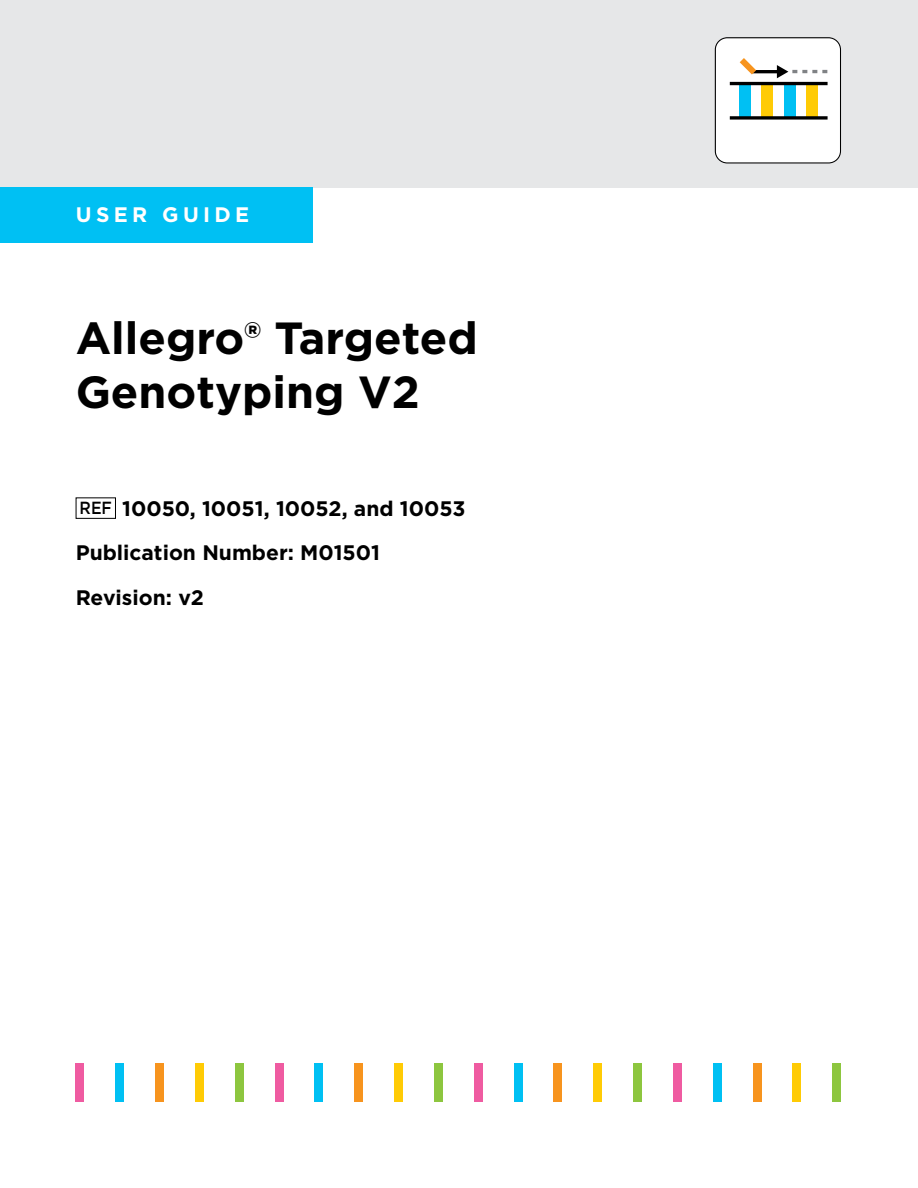
<style>
.page{position:relative;width:918px;height:1188px;background:#fff}
.page>*{position:absolute;margin:0;border:0;box-sizing:border-box;transform-origin:0 0}
.t1{font:700 45px/54px "Gotham";color:#000}
.t2{font:700 21px/44.2px "Gotham";color:#000}
.t3{font:700 21px "Gotham";letter-spacing:.205em;color:#fff}
.s1{font-weight:500;font-size:17.55px}
</style>
<div class="page">
<div style="left:0;top:0;width:918px;height:187px;background:#e6e7e8"></div>
<div style="left:0;top:187px;width:312px;height:55px;background:#00c0f3"></div>
<div style="left:76px;top:497px;width:40px;height:22px;border:1px solid #000"></div>
<div style="left:76px;top:1063px;width:8px;height:39px;background:#ef5ba1"></div>
<div style="left:115px;top:1063px;width:9px;height:39px;background:#00c0f3"></div>
<div style="left:155px;top:1063px;width:9px;height:39px;background:#f7941e"></div>
<div style="left:195px;top:1063px;width:9px;height:39px;background:#ffcb05"></div>
<div style="left:235px;top:1063px;width:9px;height:39px;background:#8dc63f"></div>
<div style="left:275px;top:1063px;width:8px;height:39px;background:#ef5ba1"></div>
<div style="left:315px;top:1063px;width:8px;height:39px;background:#00c0f3"></div>
<div style="left:354px;top:1063px;width:9px;height:39px;background:#f7941e"></div>
<div style="left:394px;top:1063px;width:9px;height:39px;background:#ffcb05"></div>
<div style="left:434px;top:1063px;width:9px;height:39px;background:#8dc63f"></div>
<div style="left:474px;top:1063px;width:9px;height:39px;background:#ef5ba1"></div>
<div style="left:514px;top:1063px;width:8px;height:39px;background:#00c0f3"></div>
<div style="left:554px;top:1063px;width:8px;height:39px;background:#f7941e"></div>
<div style="left:593px;top:1063px;width:9px;height:39px;background:#ffcb05"></div>
<div style="left:633px;top:1063px;width:9px;height:39px;background:#8dc63f"></div>
<div style="left:673px;top:1063px;width:9px;height:39px;background:#ef5ba1"></div>
<div style="left:713px;top:1063px;width:9px;height:39px;background:#00c0f3"></div>
<div style="left:753px;top:1063px;width:8px;height:39px;background:#f7941e"></div>
<div style="left:793px;top:1063px;width:8px;height:39px;background:#ffcb05"></div>
<div style="left:832px;top:1063px;width:9px;height:39px;background:#8dc63f"></div>
<div style="left:715px;top:39px;width:126px;height:124px;background:#fff"></div>
<div style="left:739px;top:84px;width:12px;height:34px;background:#00c0f3"></div>
<div style="left:762px;top:84px;width:11px;height:34px;background:#ffcb05"></div>
<div style="left:784px;top:84px;width:12px;height:34px;background:#00c0f3"></div>
<div style="left:807px;top:84px;width:11px;height:34px;background:#ffcb05"></div>
<hr style="left:730px;top:82px;width:98px;height:3px;background:#000">
<svg style="left:730px;top:116px;width:98px;height:4px"></svg>
<div style="left:715px;top:37px;width:126px;height:126px;border:1px solid #000;border-radius:12px"></div>
<p class="t3" style="left:76px;top:201px;width:175px">USER GUIDE</p>
<h1 class="t1" style="left:76px;top:310px;width:404px">Allegro® Targeted<br>Genotyping V2</h1>
<p class="t2" style="left:76px;top:486px;width:391px"><span class="s1">REF</span> 10050, 10051, 10052, and 10053<br>Publication Number: M01501<br>Revision: v2</p>
</div>
